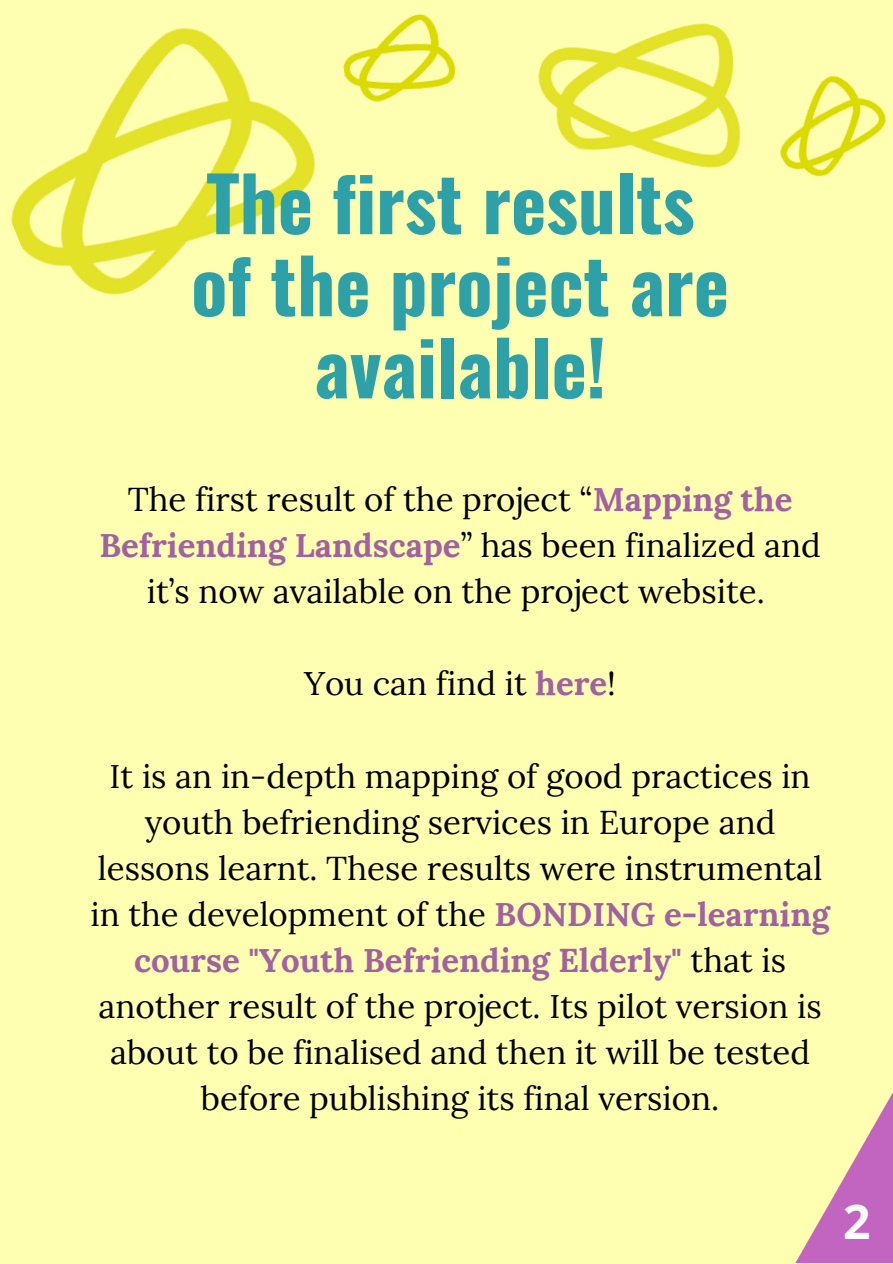
<style>
.page{position:relative;width:893px;height:1264px;background:#fff}
.page>*{position:absolute;margin:0;border:0;box-sizing:border-box;transform-origin:0 0}
.t1{font:700 75px/82.1px "Oswald";color:#2da1a7;text-align:center}
.t2{font:700 48px "Open Sans";color:#fefefe}
.t3{font:33px/46px "Lora";color:#000;text-align:center}
.s1{font-weight:700;color:#a261a1}
</style>
<div class="page">
<div style="left:0;top:0;width:892px;height:1262px;background:#ffffb2"></div>
<img style="left:11px;top:27px;width:305px;height:268px">
<img style="left:537px;top:22px;width:204px;height:146px">
<img style="left:780px;top:75px;width:106px;height:102px">
<img style="left:343px;top:14px;width:113px;height:88px">
<svg style="left:796px;top:1094px;width:96px;height:168px"></svg>
<h1 class="t1" style="left:191px;top:159px;width:539px">The first results of the project are available!</h1>
<p class="t3" style="left:99px;top:476px;width:723px">The first result of the project “<span class="s1">Mapping the<br>Befriending Landscape</span>” has been finalized and it’s now available on the project website.</p>
<p class="t3" style="left:304px;top:660px;width:313px">You can find it <span class="s1">here</span>!</p>
<p class="t3" style="left:90px;top:752px;width:740px">It is an in-depth mapping of good practices in youth befriending services in Europe and lessons learnt. These results were instrumental in the development of the <span class="s1">BONDING e-learning course "Youth Befriending Elderly"</span> that is another result of the project. Its pilot version is about to be finalised and then it will be tested before publishing its final version.</p>
<h2 class="t2" style="left:843px;top:1188px;width:29px">2</h2>
</div>
